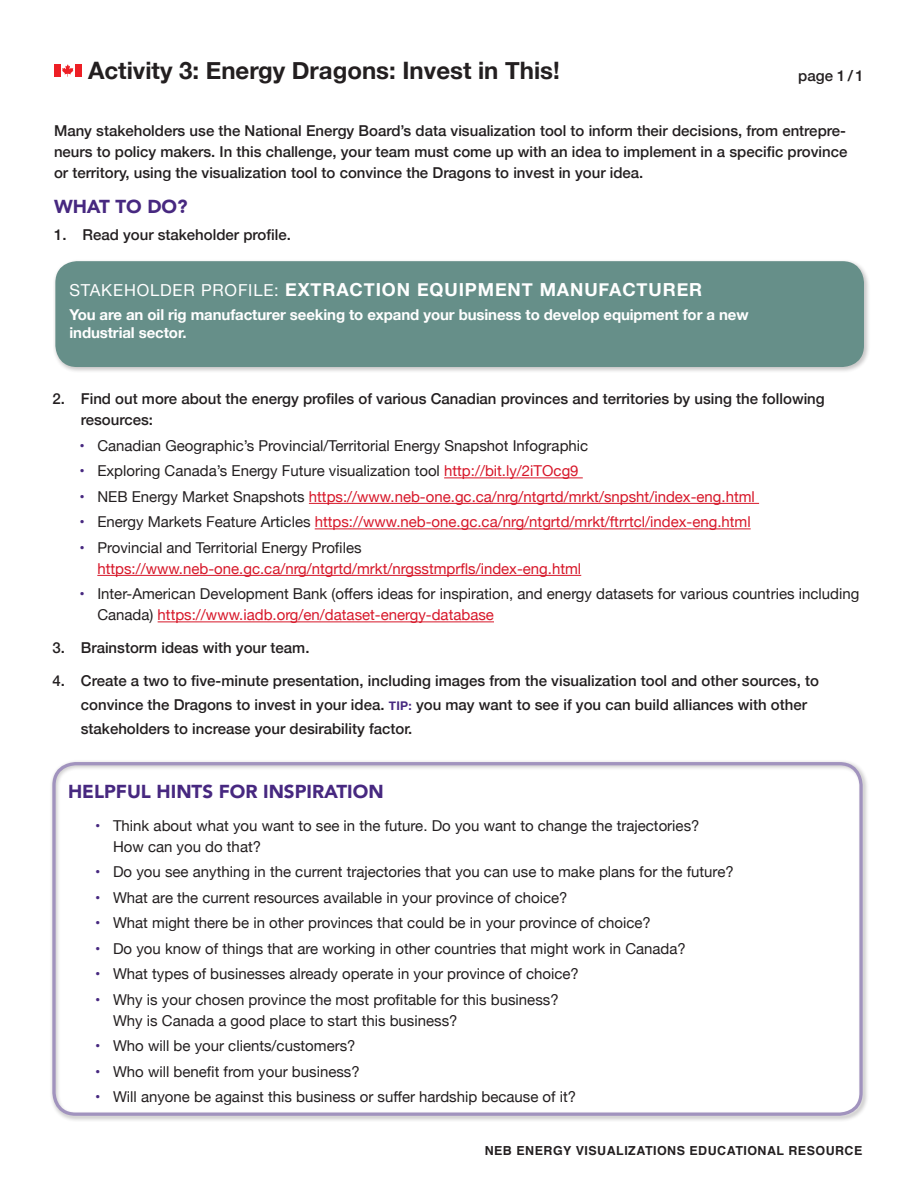
<style>
.page{position:relative;width:918px;height:1188px;background:#fff}
.page>*{position:absolute;margin:0;border:0;box-sizing:border-box;transform-origin:0 0}
.t1{font:700 24px "Helvetica Neue";color:#231f20}
.t2{font:900 18.75px "Avenir";color:#472880}
.t3{font:700 18px "Helvetica Neue";letter-spacing:.05em;color:#fff}
.t4{font:15px/21px "Helvetica Neue";color:#231f20}
.t5{font:500 15px/21px "Helvetica Neue";color:#231f20}
.t6{font:15px/21px "Helvetica Neue";color:#d71729}
.t7{font:700 15px/18px "Helvetica Neue";letter-spacing:-.005em;color:#fff}
.t8{font:700 12.45px "Helvetica";letter-spacing:.04em;color:#231f20}
.s1{font-weight:400;font-size:16.5px}
.s2{color:#472880}
.s3{color:#d71729}
.s4{color:#231f20}
.s5{font-weight:700;font-size:12px;color:#472880}
</style>
<div class="page">
<div style="left:54px;top:65px;width:6px;height:12px;background:#ed1f25"></div>
<svg style="left:62px;top:64px;width:11px;height:13px"></svg>
<div style="left:75px;top:65px;width:6px;height:12px;background:#ed1f25"></div>
<div style="left:52px;top:762px;width:811px;height:354px;border:3px solid #a193be;border-radius:22px"></div>
<div style="left:53px;top:259px;width:817px;height:115px;background:#231f20;opacity:.25"></div>
<div style="left:55px;top:261px;width:809px;height:106px;background:#668f89;border-radius:22px"></div>
<hr style="left:444px;top:478px;width:139px;height:1px;background:#d71729">
<hr style="left:309px;top:503px;width:450px;height:1px;background:#d71729">
<hr style="left:315px;top:529px;width:436px;height:1px;background:#d71729">
<hr style="left:97px;top:575px;width:484px;height:1px;background:#d71729">
<hr style="left:158px;top:622px;width:336px;height:1px;background:#d71729">
<h1 class="t1" style="left:88px;top:52px;width:473px">Activity 3: Energy Dragons: Invest in This!</h1>
<p class="t5" style="left:798px;top:64px;width:67px">page 1 / 1</p>
<p class="t5" style="left:54px;top:119px;width:795px;text-align:justify">Many stakeholders use the National Energy Board’s data visualization tool to inform their decisions, from entrepre&shy;neurs to policy makers. In this challenge, your team must come up with an idea to implement in a specific province or territory, using the visualization tool to convince the Dragons to invest in your idea.</p>
<p class="t2" style="left:54px;top:190px;width:135px">WHAT TO DO?</p>
<p class="t5" style="left:54px;top:223px;width:238px">1. Read your stakeholder profile.</p>
<p class="t3" style="left:69px;top:276px;width:634px"><span class="s1">STAKEHOLDER PROFILE:</span> EXTRACTION EQUIPMENT MANUFACTURER</p>
<p class="t7" style="left:69px;top:306px;width:681px">You are an oil rig manufacturer seeking to expand your business to develop equipment for a new industrial sector.</p>
<p class="t5" style="left:81px;top:387px;width:745px;text-indent:-28px">2. Find out more about the energy profiles of various Canadian provinces and territories by using the following resources:</p>
<p class="t4" style="left:79px;top:436px;width:510px"><span class="s2">•</span> Canadian Geographic’s Provincial/Territorial Energy Snapshot Infographic</p>
<p class="t4" style="left:79px;top:461px;width:501px"><span class="s2">•</span> Exploring Canada’s Energy Future visualization tool <span class="s3">http://bit.ly/2iTOcg9</span></p>
<p class="t6" style="left:79px;top:487px;width:677px"><span class="s2">•</span> <span class="s4">NEB Energy Market Snapshots</span> https://www.neb-one.gc.ca/nrg/ntgrtd/mrkt/snpsht/index-eng.html</p>
<p class="t6" style="left:79px;top:512px;width:673px"><span class="s2">•</span> <span class="s4">Energy Markets Feature Articles</span> https://www.neb-one.gc.ca/nrg/ntgrtd/mrkt/ftrrtcl/index-eng.html</p>
<p class="t6" style="left:97px;top:538px;width:485px;text-indent:-18px"><span class="s2">•</span> <span class="s4">Provincial and Territorial Energy Profiles </span>https://www.neb-one.gc.ca/nrg/ntgrtd/mrkt/nrgsstmprfls/index-eng.html</p>
<p class="t4" style="left:97px;top:584px;width:763px;text-indent:-18px"><span class="s2">•</span> Inter-American Development Bank (offers ideas for inspiration, and energy datasets for various countries including<br>Canada) <span class="s3">https://www.iadb.org/en/dataset-energy-database</span></p>
<p class="t5" style="left:52px;top:636px;width:259px">3. Brainstorm ideas with your team.</p>
<p class="t5" style="left:81px;top:668px;width:740px;line-height:24px;text-indent:-28px">4. Create a two to five-minute presentation, including images from the visualization tool and other sources, to convince the Dragons to invest in your idea. <span class="s5">TIP:</span> you may want to see if you can build alliances with other stakeholders to increase your desirability factor.</p>
<p class="t2" style="left:68px;top:775px;width:317px">HELPFUL HINTS FOR INSPIRATION</p>
<p class="t4" style="left:113px;top:816px;width:588px;text-indent:-18px"><span class="s2">•</span> Think about what you want to see in the future. Do you want to change the trajectories?<br>How can you do that?</p>
<p class="t4" style="left:95px;top:862px;width:640px"><span class="s2">•</span> Do you see anything in the current trajectories that you can use to make plans for the future?</p>
<p class="t4" style="left:95px;top:888px;width:474px"><span class="s2">•</span> What are the current resources available in your province of choice?</p>
<p class="t4" style="left:95px;top:913px;width:557px"><span class="s2">•</span> What might there be in other provinces that could be in your province of choice?</p>
<p class="t4" style="left:95px;top:939px;width:592px"><span class="s2">•</span> Do you know of things that are working in other countries that might work in Canada?</p>
<p class="t4" style="left:95px;top:964px;width:485px"><span class="s2">•</span> What types of businesses already operate in your province of choice?</p>
<p class="t4" style="left:113px;top:990px;width:447px;text-indent:-18px"><span class="s2">•</span> Why is your chosen province the most profitable for this business?<br>Why is Canada a good place to start this business?</p>
<p class="t4" style="left:95px;top:1036px;width:262px"><span class="s2">•</span> Who will be your clients/customers?</p>
<p class="t4" style="left:95px;top:1062px;width:266px"><span class="s2">•</span> Who will benefit from your business?</p>
<p class="t4" style="left:95px;top:1087px;width:483px"><span class="s2">•</span> Will anyone be against this business or suffer hardship because of it?</p>
<p class="t8" style="left:485px;top:1141px;width:379px">NEB ENERGY VISUALIZATIONS EDUCATIONAL RESOURCE</p>
</div>
